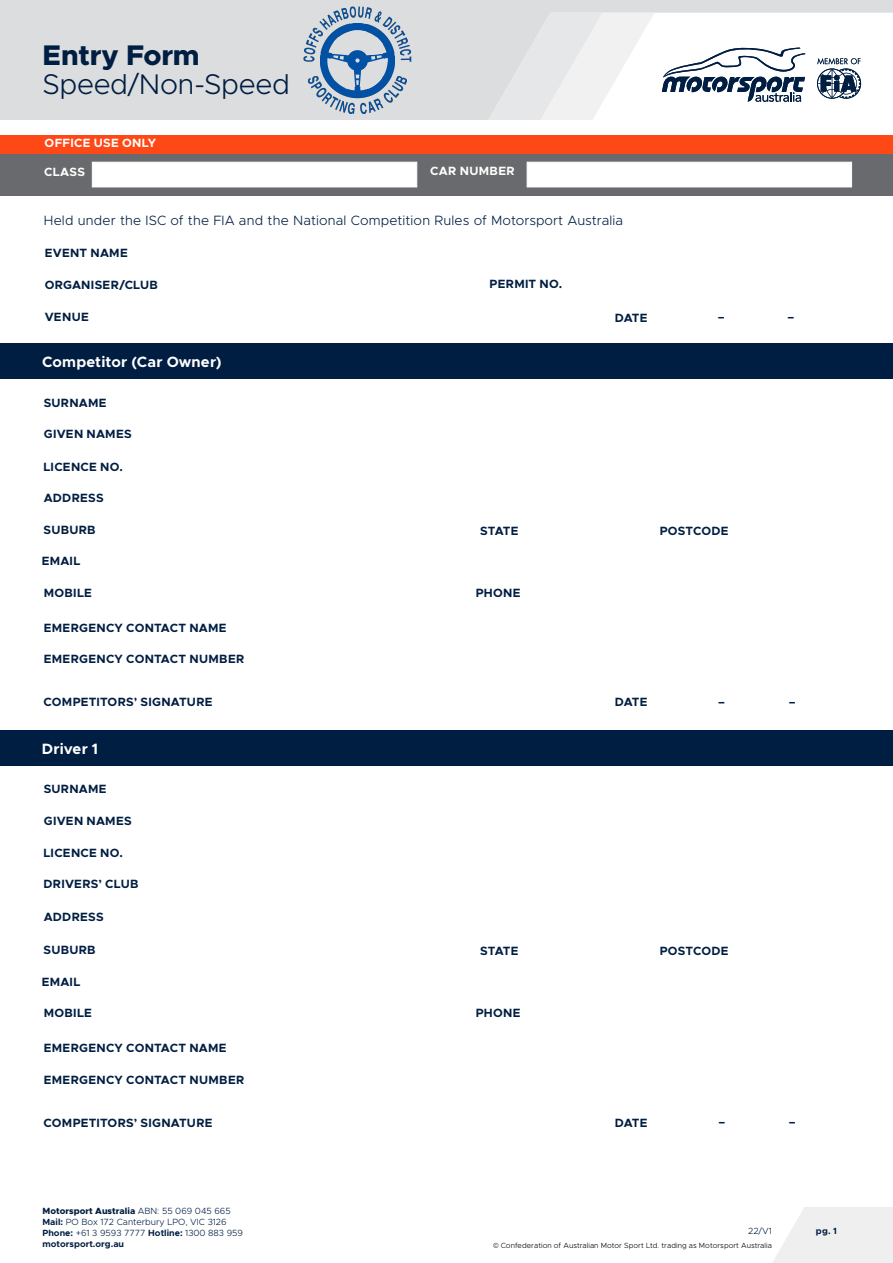
<style>
.page{position:relative;width:893px;height:1263px;background:#fff}
.page>*{position:absolute;margin:0;border:0;box-sizing:border-box;transform-origin:0 0}
.t1{font:300 28.5px "Metropolis";letter-spacing:-.015em;color:#001e42}
.t2{font:800 28.5px "Metropolis";letter-spacing:-.01em;color:#001e42}
.t3{font:700 15px "Metropolis";letter-spacing:.01em;color:#fff}
.t4{font:300 13.5px "Metropolis";letter-spacing:.01em;color:#001e42}
.t5{font:700 12px "Metropolis";letter-spacing:.02em;color:#001e42}
.t6{font:700 12px "Metropolis";letter-spacing:.025em;color:#fff}
.t7{font:300 9px/10.8px "Metropolis";color:#001e42}
.t8{font:700 9px "Metropolis";color:#001e42}
.t9{font:300 7.5px "Metropolis";color:#000}
.s1{font-weight:800}
.s2{font-weight:700}
.s3{font-family:"Montserrat"}
</style>
<div class="page">
<svg style="left:773px;top:1207px;width:120px;height:56px"></svg>
<svg style="left:0;top:0;width:893px;height:119px;fill:#dcddde"></svg>
<svg style="left:483px;top:13px;width:171px;height:106px"></svg>
<div style="left:0;top:150px;width:893px;height:46px;background:#696a6d"></div>
<div style="left:0;top:135px;width:893px;height:19px;background:#fe4815"></div>
<div style="left:92px;top:162px;width:325px;height:25px;background:#fff"></div>
<div style="left:527px;top:162px;width:325px;height:25px;background:#fff"></div>
<div style="left:0;top:344px;width:893px;height:35px;background:#001e42"></div>
<div style="left:0;top:731px;width:893px;height:35px;background:#001e42"></div>
<img style="left:301px;top:5px;width:112px;height:112px">
<h1 class="t2" style="left:43px;top:37px;width:159px">Entry Form</h1>
<h1 class="t1" style="left:43px;top:66px;width:249px">Speed/Non-Speed</h1>
<p class="t6" style="left:45px;top:136px;width:113px">OFFICE USE ONLY</p>
<p class="t6" style="left:44px;top:164px;width:42px">CLASS</p>
<p class="t4" style="left:44px;top:212px;width:581px">Held under the ISC of the FIA and the National Competition Rules of Motorsport Australia</p>
<p class="t5" style="left:45px;top:245px;width:84px">EVENT NAME</p>
<p class="t5" style="left:45px;top:277px;width:115px">ORGANISER/CLUB</p>
<p class="t5" style="left:490px;top:277px;width:74px">PERMIT NO.</p>
<p class="t5" style="left:45px;top:309px;width:46px">VENUE</p>
<p class="t3" style="left:42px;top:353px;width:181px">Competitor (Car Owner)</p>
<p class="t5" style="left:44px;top:395px;width:64px">SURNAME</p>
<p class="t5" style="left:44px;top:427px;width:89px">GIVEN NAMES</p>
<p class="t6" style="left:430px;top:163px;width:86px">CAR NUMBER</p>
<p class="t5" style="left:615px;top:310px;width:34px">DATE</p>
<p class="t5" style="left:718px;top:310px;width:8px">–</p>
<p class="t5" style="left:787px;top:310px;width:8px">–</p>
<p class="t5" style="left:44px;top:459px;width:81px">LICENCE NO.</p>
<p class="t5" style="left:44px;top:490px;width:61px">ADDRESS</p>
<p class="t5" style="left:44px;top:522px;width:54px">SUBURB</p>
<p class="t5" style="left:42px;top:554px;width:40px">EMAIL</p>
<p class="t5" style="left:44px;top:585px;width:50px">MOBILE</p>
<p class="t5" style="left:44px;top:620px;width:184px">EMERGENCY CONTACT NAME</p>
<p class="t5" style="left:44px;top:652px;width:202px">EMERGENCY CONTACT NUMBER</p>
<p class="t5" style="left:44px;top:695px;width:171px">COMPETITORS’ SIGNATURE</p>
<p class="t3" style="left:42px;top:740px;width:58px">Driver 1</p>
<p class="t5" style="left:44px;top:781px;width:64px">SURNAME</p>
<p class="t5" style="left:44px;top:813px;width:89px">GIVEN NAMES</p>
<p class="t5" style="left:44px;top:845px;width:81px">LICENCE NO.</p>
<p class="t5" style="left:44px;top:876px;width:97px">DRIVERS’ CLUB</p>
<p class="t5" style="left:44px;top:909px;width:61px">ADDRESS</p>
<p class="t5" style="left:44px;top:942px;width:54px">SUBURB</p>
<p class="t5" style="left:42px;top:974px;width:40px">EMAIL</p>
<p class="t5" style="left:44px;top:1006px;width:50px">MOBILE</p>
<p class="t5" style="left:44px;top:1041px;width:184px">EMERGENCY CONTACT NAME</p>
<p class="t5" style="left:44px;top:1072px;width:202px">EMERGENCY CONTACT NUMBER</p>
<p class="t5" style="left:44px;top:1115px;width:171px">COMPETITORS’ SIGNATURE</p>
<p class="t5" style="left:480px;top:523px;width:40px">STATE</p>
<p class="t5" style="left:476px;top:585px;width:46px">PHONE</p>
<p class="t5" style="left:660px;top:523px;width:70px">POSTCODE</p>
<p class="t5" style="left:615px;top:695px;width:34px">DATE</p>
<p class="t5" style="left:718px;top:694px;width:8px">–</p>
<p class="t5" style="left:789px;top:694px;width:8px">–</p>
<p class="t5" style="left:480px;top:943px;width:40px">STATE</p>
<p class="t5" style="left:476px;top:1006px;width:46px">PHONE</p>
<p class="t5" style="left:660px;top:943px;width:70px">POSTCODE</p>
<p class="t5" style="left:615px;top:1115px;width:34px">DATE</p>
<p class="t5" style="left:718px;top:1114px;width:8px">–</p>
<p class="t5" style="left:789px;top:1114px;width:8px">–</p>
<p class="t7" style="left:43px;top:1205px;width:202px"><span class="s1">Motorsport Australia</span> ABN: 55 069 045 665<br><span class="s2">Mail:</span> PO Box 172 Canterbury LPO, VIC 3126<br><span class="s2">Phone:</span> +61 3 9593 7777 <span class="s2">Hotline:</span> 1300 883 959 <span class="s2">motorsport.org.au</span></p>
<p class="t7" style="left:748px;top:1225px;width:25px">22/V1</p>
<p class="t9" style="left:493px;top:1240px;width:280px"><span class="s3">©</span> Confederation of Australian Motor Sport Ltd. trading as Motorsport Australia</p>
<p class="t8" style="left:816px;top:1225px;width:23px">pg. 1</p>
</div>
